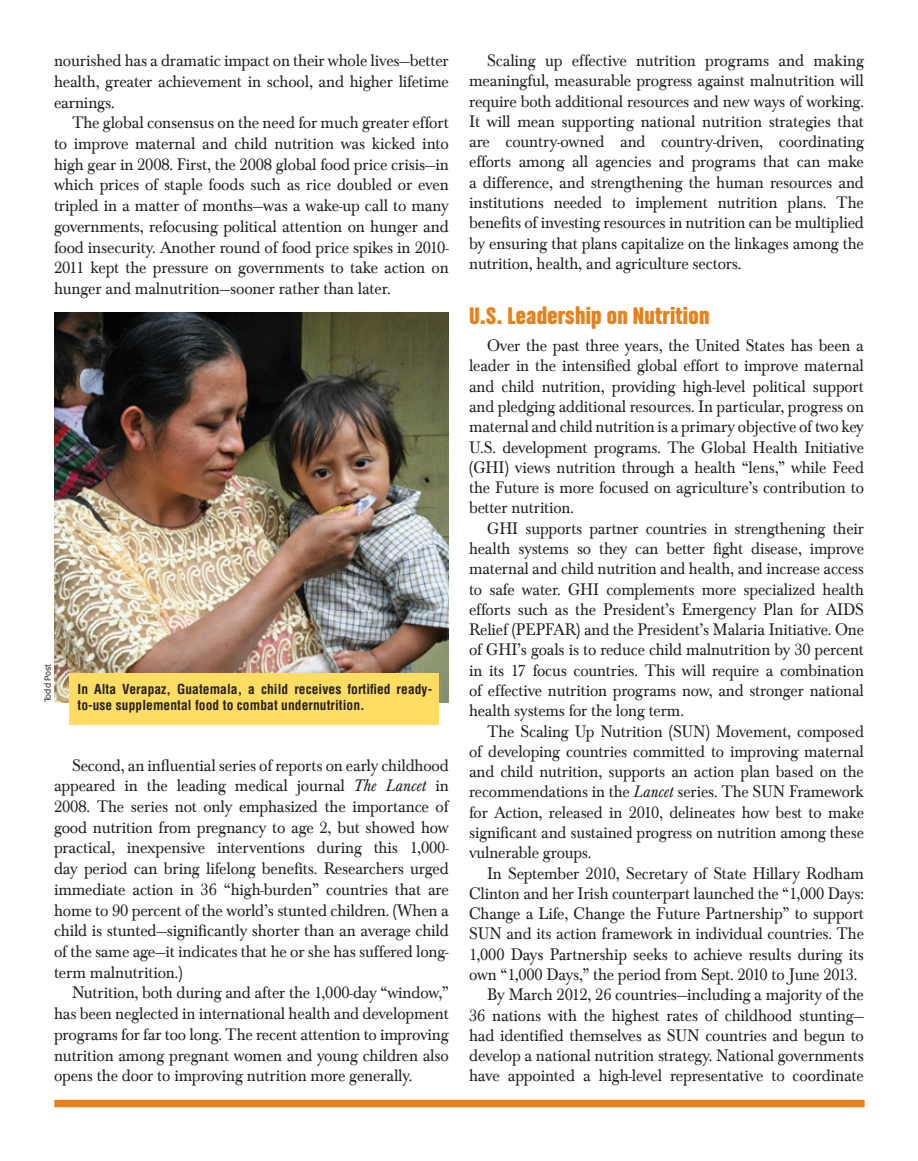
<style>
.page{position:relative;width:918px;height:1161px;background:#fff}
.page>*{position:absolute;margin:0;border:0;box-sizing:border-box;transform-origin:0 0}
.t1{font:25.5px "Chalet Comprime Hong Kong Sixty";letter-spacing:.01em;color:#e6811b;scale:1.1 1}
.t2{font:17.25px/20.7px "Baskerville Com";letter-spacing:-.01em;color:#231f20;text-align:justify;scale:.96 1}
.t3{font:17.25px/20.2px "Baskerville Com";letter-spacing:-.01em;color:#231f20;text-align:justify;scale:.95 1}
.t4{font:700 condensed 13.5px/16.5px "Helvetica";letter-spacing:.005em;color:#231f20}
.t5{font:9px "Chalet";letter-spacing:-.005em;color:#231f20;scale:.95 1}
.s1{font-style:italic}
</style>
<div class="page">
<div style="left:54px;top:1100px;width:811px;height:7px;background:#e6811b"></div>
<img style="left:54px;top:312px;width:395px;height:390px">
<div style="left:69px;top:673px;width:369px;height:52px;background:#ffdd63"></div>
<p class="t2" style="left:54px;top:51px;width:413px">nourished has a dramatic impact on their whole lives—better health, greater achievement in school, and higher lifetime earnings.</p>
<p class="t2" style="left:54px;top:113px;width:413px;text-indent:18px">The global consensus on the need for much greater effort to improve maternal and child nutrition was kicked into high gear in 2008. First, the 2008 global food price crisis—in which prices of staple foods such as rice doubled or even tripled in a matter of months—was a wake-up call to many governments, refocusing political attention on hunger and food insecurity. Another round of food price spikes in 2010- 2011 kept the pressure on governments to take action on hunger and malnutrition—sooner rather than later.</p>
<p class="t5" style="left:43px;top:702px;width:42px;rotate:-90deg">Todd Post</p>
<p class="t4" style="left:78px;top:681px;width:356px">In Alta Verapaz, Guatemala, a child receives fortified ready&shy;to-use supplemental food to combat undernutrition.</p>
<p class="t2" style="left:54px;top:755px;width:413px;text-indent:18px">Second, an influential series of reports on early childhood appeared in the leading medical journal <span class="s1">The Lancet</span> in 2008. The series not only emphasized the importance of good nutrition from pregnancy to age 2, but showed how practical, inexpensive interventions during this 1,000- day period can bring lifelong benefits. Researchers urged immediate action in 36 “high-burden” countries that are home to 90 percent of the world’s stunted children. (When a child is stunted—significantly shorter than an average child of the same age—it indicates that he or she has suffered long&shy;term malnutrition.)</p>
<p class="t2" style="left:54px;top:983px;width:413px;text-indent:18px">Nutrition, both during and after the 1,000-day “window,” has been neglected in international health and development programs for far too long. The recent attention to improving nutrition among pregnant women and young children also opens the door to improving nutrition more generally.</p>
<p class="t2" style="left:469px;top:51px;width:413px;line-height:20.2px;text-indent:18px">Scaling up effective nutrition programs and making meaningful, measurable progress against malnutrition will require both additional resources and new ways of working.<br>It will mean supporting national nutrition strategies that are country-owned and country-driven, coordinating efforts among all agencies and programs that can make a difference, and strengthening the human resources and institutions needed to implement nutrition plans. The benefits of investing resources in nutrition can be multiplied by ensuring that plans capitalize on the linkages among the nutrition, health, and agriculture sectors.</p>
<h1 class="t1" style="left:469px;top:301px;width:220px">U.S. Leadership on Nutrition</h1>
<p class="t3" style="left:469px;top:336px;width:417px;text-indent:18px">Over the past three years, the United States has been a leader in the intensified global effort to improve maternal and child nutrition, providing high-level political support and pledging additional resources. In particular, progress on maternal and child nutrition is a primary objective of two key U.S. development programs. The Global Health Initiative (GHI) views nutrition through a health “lens,” while Feed the Future is more focused on agriculture’s contribution to better nutrition.</p>
<p class="t3" style="left:469px;top:518px;width:417px;text-indent:18px">GHI supports partner countries in strengthening their health systems so they can better fight disease, improve maternal and child nutrition and health, and increase access to safe water. GHI complements more specialized health efforts such as the President’s Emergency Plan for AIDS Relief (PEPFAR) and the President’s Malaria Initiative. One of GHI’s goals is to reduce child malnutrition by 30 percent in its 17 focus countries. This will require a combination of effective nutrition programs now, and stronger national health systems for the long term.</p>
<p class="t3" style="left:469px;top:721px;width:417px;text-indent:18px">The Scaling Up Nutrition (SUN) Movement, composed of developing countries committed to improving maternal and child nutrition, supports an action plan based on the recommendations in the <span class="s1">Lancet</span> series. The SUN Framework for Action, released in 2010, delineates how best to make significant and sustained progress on nutrition among these vulnerable groups.</p>
<p class="t3" style="left:487px;top:863px;width:398px">In September 2010, Secretary of State Hillary Rodham</p>
<p class="t3" style="left:469px;top:883px;width:417px">Clinton and her Irish counterpart launched the “1,000 Days:</p>
<p class="t3" style="left:469px;top:904px;width:417px">Change a Life, Change the Future Partnership” to support</p>
<p class="t3" style="left:469px;top:924px;width:417px">SUN and its action framework in individual countries. The</p>
<p class="t3" style="left:469px;top:944px;width:417px">1,000 Days Partnership seeks to achieve results during its</p>
<p class="t3" style="left:469px;top:965px;width:410px">own “1,000 Days,” the period from Sept. 2010 to June 2013.</p>
<p class="t2" style="left:487px;top:985px;width:394px">By March 2012, 26 countries—including a majority of the</p>
<p class="t2" style="left:469px;top:1005px;width:413px">36 nations with the highest rates of childhood stunting—</p>
<p class="t2" style="left:469px;top:1025px;width:413px">had identified themselves as SUN countries and begun to</p>
<p class="t2" style="left:469px;top:1045px;width:413px">develop a national nutrition strategy. National governments</p>
<p class="t2" style="left:469px;top:1066px;width:413px">have appointed a high-level representative to coordinate</p>
</div>
